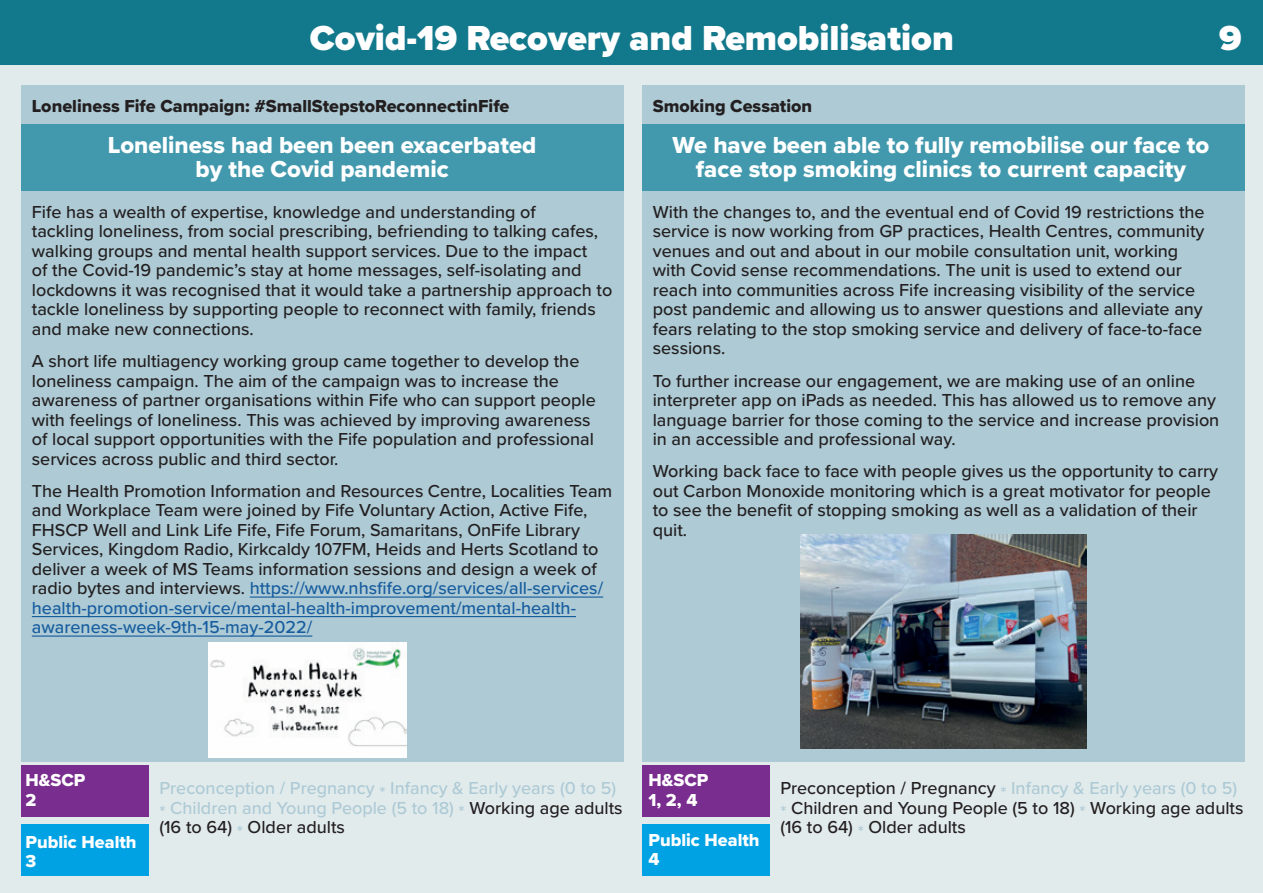
<style>
.page{position:relative;width:1263px;height:893px;background:#fff}
.page>*{position:absolute;margin:0;border:0;box-sizing:border-box;transform-origin:0 0}
.t1{font:900 36px "Proxima Nova";color:#fff}
.t2{font:24px/24px "Proxima Nova Extrabld";color:#fff;text-align:center}
.t3{font:500 18px/19.5px "Proxima Nova";color:#231f20}
.t4{font:500 18px/19.5px "Proxima Nova";color:#adcad5}
.t5{font:18px "Proxima Nova Extrabld";color:#231f20}
.t6{font:18px/19.5px "Proxima Nova Extrabld";color:#fff}
.s1{color:#175d9e}
.s2{color:#231f20}
.s3{color:#adcad5}
</style>
<div class="page">
<div style="left:0;top:45px;width:1263px;height:848px;background:#e2ebec"></div>
<div style="left:0;top:0;width:1263px;height:64px;background:#12788b"></div>
<div style="left:21px;top:85px;width:603px;height:676px;background:#adcad5"></div>
<div style="left:21px;top:124px;width:603px;height:67px;background:#4299ad"></div>
<div style="left:642px;top:85px;width:603px;height:676px;background:#adcad5"></div>
<div style="left:642px;top:124px;width:603px;height:67px;background:#4299ad"></div>
<hr style="left:250px;top:596px;width:353px;height:2px;background:#175d9e">
<hr style="left:32px;top:616px;width:544px;height:1px;background:#175d9e">
<hr style="left:32px;top:635px;width:280px;height:2px;background:#175d9e">
<div style="left:21px;top:765px;width:128px;height:51px;background:#792e8f"></div>
<div style="left:21px;top:825px;width:128px;height:51px;background:#00a2e4"></div>
<div style="left:642px;top:765px;width:128px;height:51px;background:#792e8f"></div>
<div style="left:642px;top:825px;width:128px;height:51px;background:#00a2e4"></div>
<img style="left:208px;top:642px;width:198px;height:115px">
<img style="left:801px;top:535px;width:285px;height:214px">
<h1 class="t1" style="left:310px;top:11px;width:645px">Covid-19 Recovery and Remobilisation</h1>
<h1 class="t1" style="left:1219px;top:11px;width:24px">9</h1>
<p class="t5" style="left:32px;top:93px;width:479px">Loneliness Fife Campaign: #SmallStepstoReconnectinFife</p>
<h2 class="t2" style="left:108px;top:133px;width:430px">Loneliness had been been exacerbated by the Covid pandemic</h2>
<p class="t3" style="left:32px;top:201px;width:582px">Fife has a wealth of expertise, knowledge and understanding of<br>tackling loneliness, from social prescribing, befriending to talking cafes, walking groups and mental health support services. Due to the impact<br>of the Covid-19 pandemic’s stay at home messages, self-isolating and lockdowns it was recognised that it would take a partnership approach to tackle loneliness by supporting people to reconnect with family, friends and make new connections.</p>
<p class="t3" style="left:32px;top:351px;width:565px">A short life multiagency working group came together to develop the loneliness campaign. The aim of the campaign was to increase the awareness of partner organisations within Fife who can support people with feelings of loneliness. This was achieved by improving awareness of local support opportunities with the Fife population and professional services across public and third sector.</p>
<p class="t3" style="left:32px;top:480px;width:582px">The Health Promotion Information and Resources Centre, Localities Team and Workplace Team were joined by Fife Voluntary Action, Active Fife, FHSCP Well and Link Life Fife, Fife Forum, Samaritans, OnFife Library Services, Kingdom Radio, Kirkcaldy 107FM, Heids and Herts Scotland to deliver a week of MS Teams information sessions and design a week of radio bytes and interviews. <span class="s1">https://www.nhsfife.org/services/all-services/ health-promotion-service/mental-health-improvement/mental-health&shy;awareness-week-9th-15-may-2022/</span></p>
<p class="t5" style="left:653px;top:93px;width:161px">Smoking Cessation</p>
<h2 class="t2" style="left:672px;top:133px;width:538px">We have been able to fully remobilise our face to face stop smoking clinics to current capacity</h2>
<p class="t3" style="left:653px;top:201px;width:553px">With the changes to, and the eventual end of Covid 19 restrictions the service is now working from GP practices, Health Centres, community venues and out and about in our mobile consultation unit, working with Covid sense recommendations. The unit is used to extend our reach into communities across Fife increasing visibility of the service post pandemic and allowing us to answer questions and alleviate any fears relating to the stop smoking service and delivery of face-to-face sessions.</p>
<p class="t3" style="left:653px;top:370px;width:568px">To further increase our engagement, we are making use of an online interpreter app on iPads as needed. This has allowed us to remove any language barrier for those coming to the service and increase provision in an accessible and professional way.</p>
<p class="t3" style="left:653px;top:461px;width:567px">Working back face to face with people gives us the opportunity to carry out Carbon Monoxide monitoring which is a great motivator for people to see the benefit of stopping smoking as well as a validation of their quit.</p>
<p class="t6" style="left:26px;top:770px;width:61px">H&amp;SCP<br>2</p>
<p class="t6" style="left:26px;top:832px;width:113px">Public Health<br>3</p>
<p class="t4" style="left:159px;top:778px;width:465px">Preconception / Pregnancy * Infancy &amp; Early years (0 to 5) * Children and Young People (5 to 18) * <span class="s2">Working age adults (16 to 64)</span> * <span class="s2">Older adults</span></p>
<p class="t6" style="left:648px;top:770px;width:61px">H&amp;SCP<br>1, 2, 4</p>
<p class="t6" style="left:648px;top:829px;width:113px">Public Health<br>4</p>
<p class="t3" style="left:780px;top:778px;width:465px">Preconception / Pregnancy <span class="s3">* Infancy &amp; Early years (0 to 5) *</span> Children and Young People (5 to 18) <span class="s3">*</span> Working age adults (16 to 64) <span class="s3">*</span> Older adults</p>
</div>
